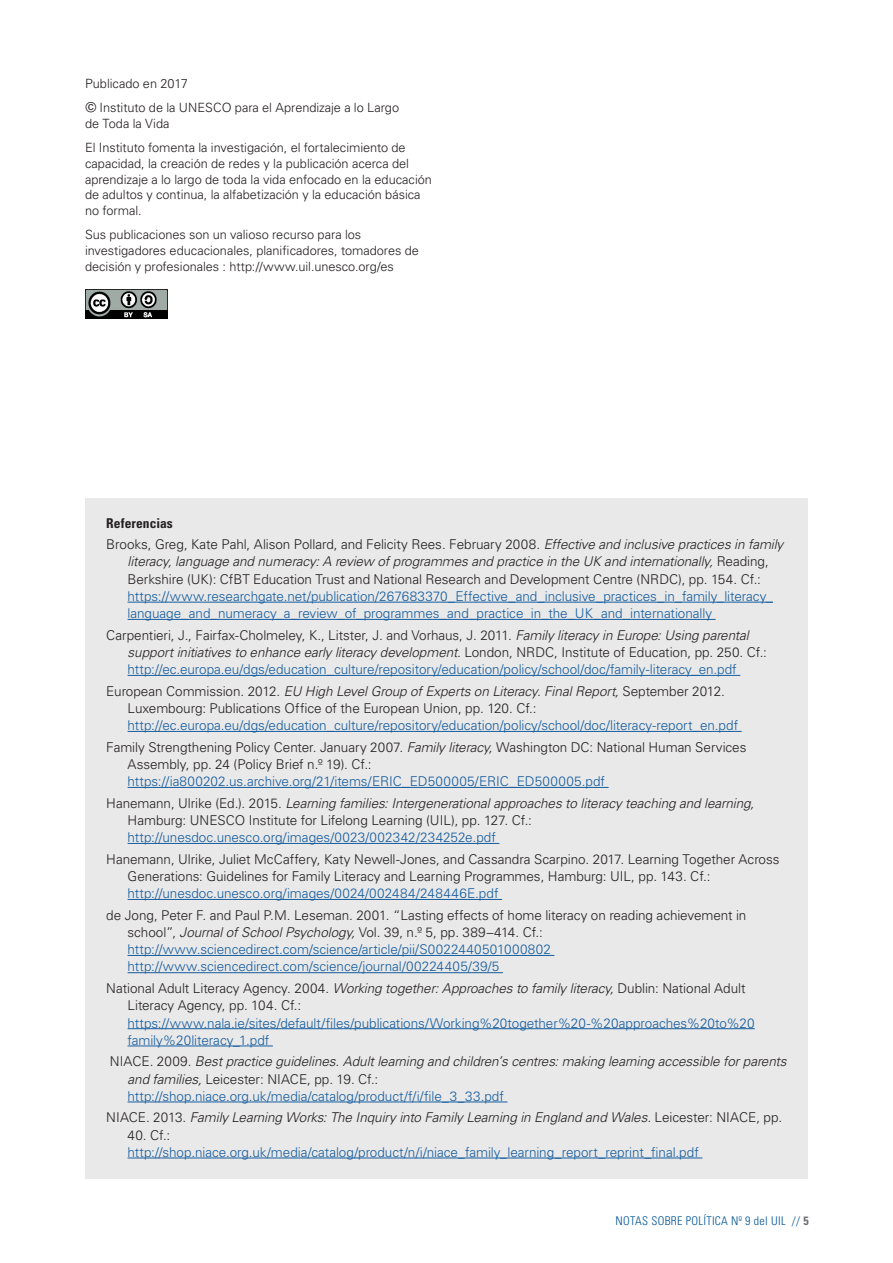
<style>
.page{position:relative;width:893px;height:1263px;background:#fff}
.page>*{position:absolute;margin:0;border:0;box-sizing:border-box;transform-origin:0 0}
.t1{font:300 13.5px/17.2px "Univers";letter-spacing:-.005em;color:#231f20}
.t2{font:300 13.5px/17.2px "Univers";letter-spacing:-.005em;color:#175d9e}
.t3{font:italic 300 13.5px/17.2px "Univers";letter-spacing:-.005em;color:#231f20}
.t4{font:300 12.75px/15.8px "Univers";color:#231f20}
.t5{font:300 condensed 12px "Univers";letter-spacing:.025em;color:#005595}
.s1{font-family:"Commercial Pi BT";font-weight:400;font-size:21px}
.s2{font-weight:700;font-stretch:condensed}
.s3{font-style:italic}
.s4{color:#175d9e}
.s5{color:#231f20}
.s6{font-style:italic;color:#231f20}
.s7{font-style:normal;color:#175d9e}
.s8{font-style:normal}
.s9{font-weight:700;color:#6c6d70}
</style>
<div class="page">
<div style="left:85px;top:498px;width:723px;height:680px;background:#e9e9e9"></div>
<hr style="left:128px;top:602px;width:645px;height:1px;background:#175d9e">
<hr style="left:128px;top:619px;width:588px;height:1px;background:#175d9e">
<hr style="left:128px;top:675px;width:612px;height:1px;background:#175d9e">
<hr style="left:128px;top:731px;width:614px;height:1px;background:#175d9e">
<hr style="left:128px;top:787px;width:481px;height:1px;background:#175d9e">
<hr style="left:128px;top:843px;width:371px;height:1px;background:#175d9e">
<hr style="left:128px;top:899px;width:374px;height:1px;background:#175d9e">
<hr style="left:128px;top:955px;width:426px;height:1px;background:#175d9e">
<hr style="left:128px;top:972px;width:375px;height:1px;background:#175d9e">
<hr style="left:128px;top:1028px;width:627px;height:1px;background:#175d9e">
<hr style="left:128px;top:1045px;width:145px;height:1px;background:#175d9e">
<hr style="left:128px;top:1101px;width:379px;height:1px;background:#175d9e">
<hr style="left:128px;top:1157px;width:574px;height:1px;background:#175d9e">
<img style="left:85px;top:289px;width:83px;height:29px">
<p class="t4" style="left:85px;top:71px;width:316px;line-height:24.3px">Publicado en 2017<br><span class="s1">c</span> Instituto de la UNESCO para el Aprendizaje a lo Largo</p>
<p class="t4" style="left:85px;top:111px;width:322px;line-height:24.3px">de Toda la Vida<br>El Instituto fomenta la investigación, el fortalecimiento de</p>
<p class="t4" style="left:85px;top:155px;width:348px">capacidad, la creación de redes y la publicación acerca del aprendizaje a lo largo de toda la vida enfocado en la educación de adultos y continua, la alfabetización y la educación básica no formal.</p>
<p class="t4" style="left:85px;top:227px;width:335px">Sus publicaciones son un valioso recurso para los investigadores educacionales, planificadores, tomadores de decisión y profesionales : http://www.uil.unesco.org/es</p>
<p class="t1" style="left:106px;top:512px;width:678px;line-height:21.5px"><span class="s2">Referencias<br></span>Brooks, Greg, Kate Pahl, Alison Pollard, and Felicity Rees. February 2008. <span class="s3">Effective and inclusive practices in family</span></p>
<p class="t1" style="left:128px;top:552px;width:643px"><span class="s3">literacy, language and numeracy: A review of programmes and practice in the UK and internationally,</span> Reading,<br>Berkshire (UK): CfBT Education Trust and National Research and Development Centre (NRDC), pp. 154. Cf.:</p>
<p class="t2" style="left:128px;top:587px;width:647px">https://www.researchgate.net/publication/267683370_Effective_and_inclusive_practices_in_family_literacy_ language_and_numeracy_a_review_of_programmes_and_practice_in_the_UK_and_internationally</p>
<p class="t1" style="left:128px;top:626px;width:641px;text-indent:-21px">Carpentieri, J., Fairfax-Cholmeley, K., Litster, J. and Vorhaus, J. 2011. <span class="s3">Family literacy in Europe: Using parental support initiatives to enhance early literacy development.</span> London, NRDC, Institute of Education, pp. 250. Cf.: <span class="s4">http://ec.europa.eu/dgs/education_culture/repository/education/policy/school/doc/family-literacy_en.pdf</span></p>
<p class="t1" style="left:128px;top:682px;width:599px;text-indent:-21px">European Commission. 2012. <span class="s3">EU High Level Group of Experts on Literacy. Final Report,</span> September 2012.<br>Luxembourg: Publications Office of the European Union, pp. 120. Cf.:</p>
<p class="t2" style="left:106px;top:714px;width:642px;line-height:21.5px;text-indent:21px">http://ec.europa.eu/dgs/education_culture/repository/education/policy/school/doc/literacy-report_en.pdf<br><span class="s5">Family Strengthening Policy Center. January 2007.</span> <span class="s6">Family literacy,</span> <span class="s5">Washington DC: National Human Services</span></p>
<p class="t1" style="left:128px;top:755px;width:245px">Assembly, pp. 24 (Policy Brief n.º 19). Cf.:</p>
<p class="t3" style="left:106px;top:770px;width:649px;line-height:21.5px;text-indent:21px"><span class="s7">https://ia800202.us.archive.org/21/items/ERIC_ED500005/ERIC_ED500005.pdf<br></span><span class="s8">Hanemann, Ulrike (Ed.). 2015.</span> Learning families: Intergenerational approaches to literacy teaching and learning,</p>
<p class="t1" style="left:128px;top:811px;width:406px">Hamburg: UNESCO Institute for Lifelong Learning (UIL), pp. 127. Cf.:</p>
<p class="t2" style="left:128px;top:828px;width:370px">http://unesdoc.unesco.org/images/0023/002342/234252e.pdf</p>
<p class="t1" style="left:128px;top:850px;width:653px;text-indent:-21px">Hanemann, Ulrike, Juliet McCaffery, Katy Newell-Jones, and Cassandra Scarpino. 2017. Learning Together Across<br>Generations: Guidelines for Family Literacy and Learning Programmes, Hamburg: UIL, pp. 143. Cf.:</p>
<p class="t2" style="left:128px;top:884px;width:372px">http://unesdoc.unesco.org/images/0024/002484/248446E.pdf</p>
<p class="t1" style="left:128px;top:906px;width:620px;text-indent:-21px">de Jong, Peter F. and Paul P.M. Leseman. 2001. “Lasting effects of home literacy on reading achievement in school”, <span class="s3">Journal of School Psychology,</span> Vol. 39, n.º 5, pp. 389–414. Cf.: <span class="s4">http://www.sciencedirect.com/science/article/pii/S0022440501000802 http://www.sciencedirect.com/science/journal/00224405/39/5</span></p>
<p class="t1" style="left:128px;top:979px;width:619px;text-indent:-21px">National Adult Literacy Agency. 2004. <span class="s3">Working together: Approaches to family literacy,</span> Dublin: National Adult<br>Literacy Agency, pp. 104. Cf.:</p>
<p class="t2" style="left:128px;top:1014px;width:629px">https://www.nala.ie/sites/default/files/publications/Working%20together%20-%20approaches%20to%20 family%20literacy_1.pdf</p>
<p class="t3" style="left:128px;top:1052px;width:660px;text-indent:-18px"><span class="s8">NIACE. 2009.</span> Best practice guidelines. Adult learning and children’s centres: making learning accessible for parents and families, <span class="s8">Leicester: NIACE, pp. 19. Cf.:<br></span><span class="s7">http://shop.niace.org.uk/media/catalog/product/f/i/file_3_33.pdf</span></p>
<p class="t3" style="left:106px;top:1108px;width:677px"><span class="s8">NIACE. 2013.</span> Family Learning Works: The Inquiry into Family Learning in England and Wales. <span class="s8">Leicester: NIACE, pp.</span></p>
<p class="t1" style="left:128px;top:1126px;width:44px">40. Cf.:</p>
<p class="t2" style="left:128px;top:1143px;width:573px">http://shop.niace.org.uk/media/catalog/product/n/i/niace_family_learning_report_reprint_final.pdf</p>
<p class="t5" style="left:615px;top:1214px;width:195px">NOTAS SOBRE POLÍTICA Nº 9 del UIL // <span class="s9">5</span></p>
</div>
